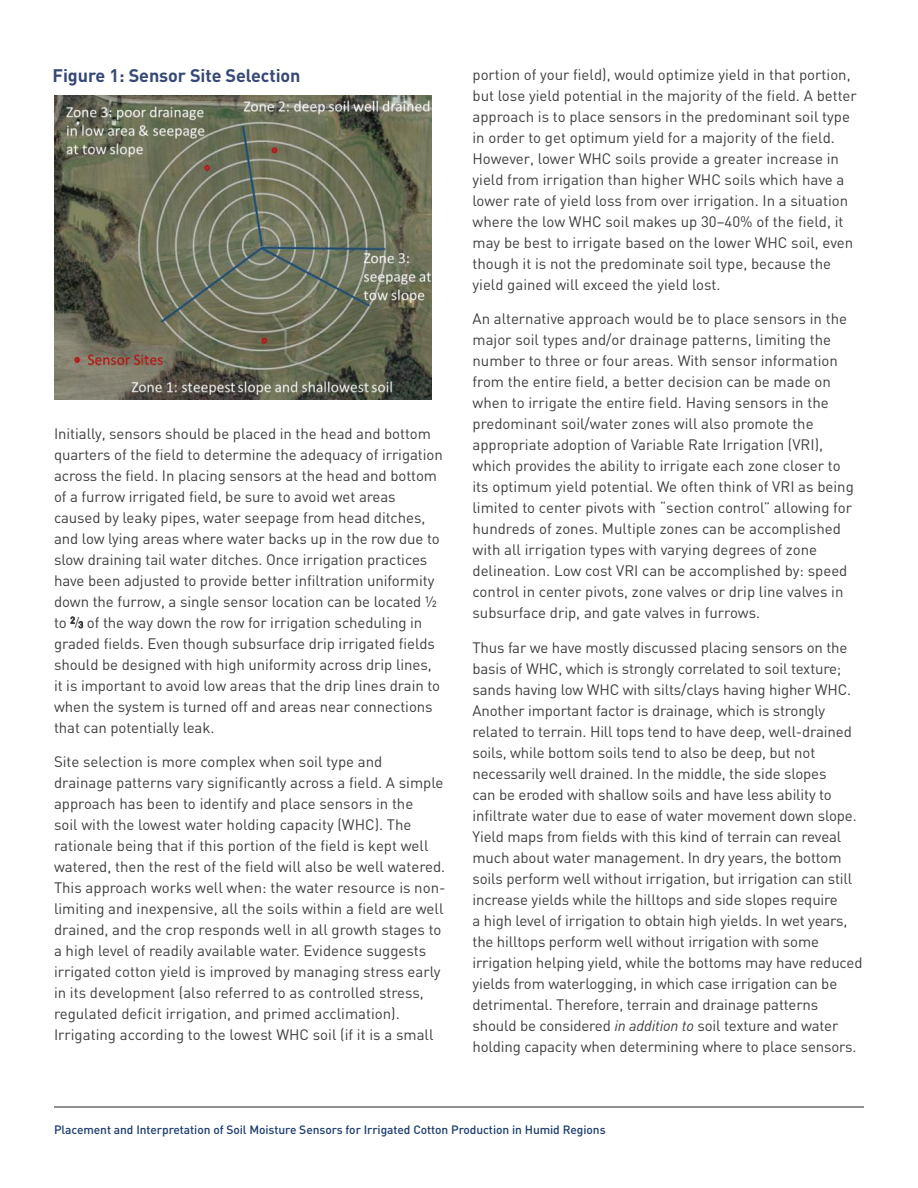
<style>
.page{position:relative;width:918px;height:1188px;background:#fff}
.page>*{position:absolute;margin:0;border:0;box-sizing:border-box;transform-origin:0 0}
.t1{font:700 18px "DIN";letter-spacing:-.005em;color:#364976}
.t2{font:15px/21px "DIN";letter-spacing:-.005em;color:#3e3e3f}
.t3{font:500 12px "DIN";letter-spacing:-.005em;color:#1c3c6e}
.s1{font-size:12.75px}
.s2{font-size:9px}
.s3{font-style:italic}
</style>
<div class="page">
<hr style="left:54px;top:1107px;width:810px;height:1px;background:#939598">
<img style="left:54px;top:96px;width:378px;height:304px">
<svg style="left:71px;top:617px;width:12px;height:11px"></svg>
<p class="t1" style="left:53px;top:64px;width:250px">Figure 1: Sensor Site Selection</p>
<p class="t2" style="left:54px;top:423px;width:390px">Initially, sensors should be placed in the head and bottom quarters of the field to determine the adequacy of irrigation across the field. In placing sensors at the head and bottom of a furrow irrigated field, be sure to avoid wet areas caused by leaky pipes, water seepage from head ditches, and low lying areas where water backs up in the row due to slow draining tail water ditches. Once irrigation practices have been adjusted to provide better infiltration uniformity down the furrow, a single sensor location can be located ½ to <sup>2</sup><span class="s1">/</span><span class="s2">3</span> of the way down the row for irrigation scheduling in graded fields. Even though subsurface drip irrigated fields should be designed with high uniformity across drip lines, it is important to avoid low areas that the drip lines drain to when the system is turned off and areas near connections that can potentially leak.</p>
<p class="t2" style="left:54px;top:751px;width:393px">Site selection is more complex when soil type and<br>drainage patterns vary significantly across a field. A simple approach has been to identify and place sensors in the<br>soil with the lowest water holding capacity (WHC). The rationale being that if this portion of the field is kept well watered, then the rest of the field will also be well watered.<br>This approach works well when: the water resource is non&shy;limiting and inexpensive, all the soils within a field are well drained, and the crop responds well in all growth stages to a high level of readily available water. Evidence suggests irrigated cotton yield is improved by managing stress early in its development (also referred to as controlled stress, regulated deficit irrigation, and primed acclimation).<br>Irrigating according to the lowest WHC soil (if it is a small</p>
<p class="t2" style="left:473px;top:64px;width:386px">portion of your field), would optimize yield in that portion, but lose yield potential in the majority of the field. A better approach is to place sensors in the predominant soil type in order to get optimum yield for a majority of the field.<br>However, lower WHC soils provide a greater increase in yield from irrigation than higher WHC soils which have a lower rate of yield loss from over irrigation. In a situation where the low WHC soil makes up 30–40% of the field, it may be best to irrigate based on the lower WHC soil, even though it is not the predominate soil type, because the yield gained will exceed the yield lost.</p>
<p class="t2" style="left:473px;top:308px;width:383px">An alternative approach would be to place sensors in the major soil types and/or drainage patterns, limiting the number to three or four areas. With sensor information from the entire field, a better decision can be made on when to irrigate the entire field. Having sensors in the predominant soil/water zones will also promote the appropriate adoption of Variable Rate Irrigation (VRI), which provides the ability to irrigate each zone closer to its optimum yield potential. We often think of VRI as being limited to center pivots with “section control” allowing for hundreds of zones. Multiple zones can be accomplished with all irrigation types with varying degrees of zone delineation. Low cost VRI can be accomplished by: speed control in center pivots, zone valves or drip line valves in subsurface drip, and gate valves in furrows.</p>
<p class="t2" style="left:473px;top:637px;width:392px">Thus far we have mostly discussed placing sensors on the basis of WHC, which is strongly correlated to soil texture; sands having low WHC with silts/clays having higher WHC.<br>Another important factor is drainage, which is strongly related to terrain. Hill tops tend to have deep, well-drained soils, while bottom soils tend to also be deep, but not necessarily well drained. In the middle, the side slopes<br>can be eroded with shallow soils and have less ability to infiltrate water due to ease of water movement down slope.<br>Yield maps from fields with this kind of terrain can reveal much about water management. In dry years, the bottom soils perform well without irrigation, but irrigation can still increase yields while the hilltops and side slopes require<br>a high level of irrigation to obtain high yields. In wet years, the hilltops perform well without irrigation with some irrigation helping yield, while the bottoms may have reduced yields from waterlogging, in which case irrigation can be detrimental. Therefore, terrain and drainage patterns should be considered <span class="s3">in addition to</span> soil texture and water holding capacity when determining where to place sensors.</p>
<p class="t3" style="left:54px;top:1122px;width:553px">Placement and Interpretation of Soil Moisture Sensors for Irrigated Cotton Production in Humid Regions</p>
</div>
